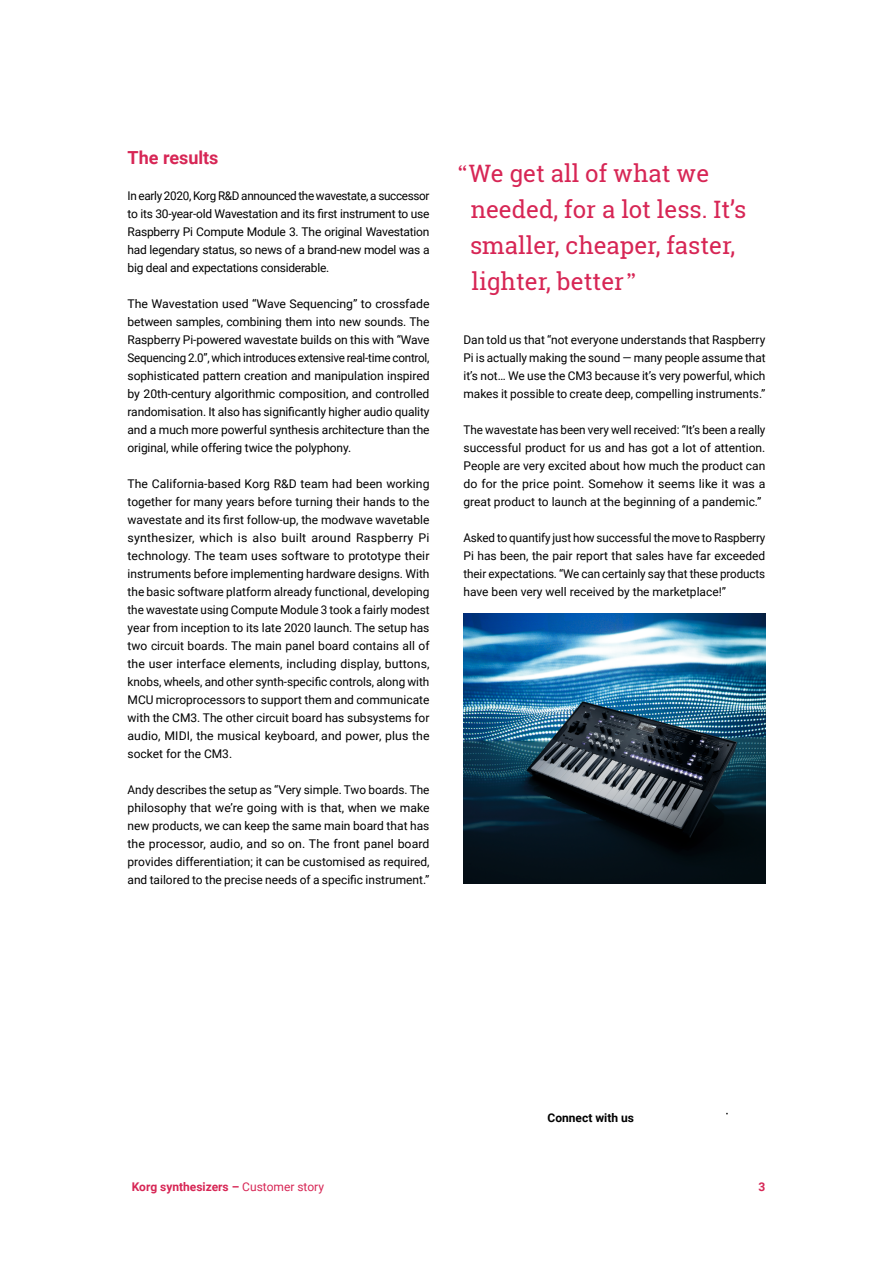
<style>
.page{position:relative;width:893px;height:1263px;background:#fff}
.page>*{position:absolute;margin:0;border:0;box-sizing:border-box;transform-origin:0 0}
.t1{font:24px/36px "Roboto Slab";color:#d72655}
.t2{font:700 18px "Roboto";color:#d72655}
.t3{font:12px/18px "Roboto";color:#000;text-align:justify}
.t4{font:700 12px "Roboto";color:#d72655}
.t5{font:700 12px "Roboto";color:#000}
.s1{font-family:"Andale Mono"}
.s2{font-weight:400}
</style>
<div class="page">
<img style="left:463px;top:613px;width:302px;height:271px">
<h2 class="t2" style="left:128px;top:145px;width:92px">The results</h2>
<p class="t3" style="left:128px;top:186px;width:303px">In early 2020, Korg R&amp;D announced the wavestate, a successor to its 30-year-old Wavestation and its first instrument to use Raspberry Pi Compute Module 3. The original Wavestation had legendary status, so news of a brand-new model was a big deal and expectations considerable.</p>
<p class="t3" style="left:128px;top:294px;width:303px">The Wavestation used “Wave Sequencing” to crossfade between samples, combining them into new sounds. The Raspberry Pi-powered wavestate builds on this with “Wave Sequencing 2.0”, which introduces extensive real-time control, sophisticated pattern creation and manipulation inspired by 20th-century algorithmic composition, and controlled randomisation. It also has significantly higher audio quality and a much more powerful synthesis architecture than the original, while offering twice the polyphony.</p>
<p class="t3" style="left:128px;top:474px;width:303px">The California-based Korg R&amp;D team had been working together for many years before turning their hands to the wavestate and its first follow-up, the modwave wavetable synthesizer, which is also built around Raspberry Pi technology. The team uses software to prototype their instruments before implementing hardware designs. With the basic software platform already functional, developing the wavestate using Compute Module 3 took a fairly modest year from inception to its late 2020 launch. The setup has two circuit boards. The main panel board contains all of the user interface elements, including display, buttons, knobs, wheels, and other synth-specific controls, along with MCU microprocessors to support them and communicate with the CM3. The other circuit board has subsystems for audio, MIDI, the musical keyboard, and power, plus the socket for the CM3.</p>
<p class="t3" style="left:128px;top:780px;width:303px">Andy describes the setup as “Very simple. Two boards. The philosophy that we’re going with is that, when we make new products, we can keep the same main board that has the processor, audio, and so on. The front panel board provides differentiation; it can be customised as required, and tailored to the precise needs of a specific instrument.”</p>
<h1 class="t1" style="left:470px;top:155px;width:278px;text-indent:-14px"><span class="s1">“</span>We get all of what we needed, for a lot less. It’s smaller, cheaper, faster, lighter, better<span class="s1">”</span></h1>
<p class="t3" style="left:463px;top:330px;width:303px">Dan told us that “not everyone understands that Raspberry Pi is actually making the sound — many people assume that it’s not… We use the CM3 because it’s very powerful, which makes it possible to create deep, compelling instruments.”</p>
<p class="t3" style="left:463px;top:420px;width:303px">The wavestate has been very well received: “It’s been a really successful product for us and has got a lot of attention.<br>People are very excited about how much the product can do for the price point. Somehow it seems like it was a great product to launch at the beginning of a pandemic.”</p>
<p class="t3" style="left:463px;top:528px;width:303px">Asked to quantify just how successful the move to Raspberry Pi has been, the pair report that sales have far exceeded their expectations. “We can certainly say that these products have been very well received by the marketplace!”</p>
<p class="t5" style="left:547px;top:1109px;width:88px">Connect with us</p>
<p class="t4" style="left:132px;top:1178px;width:194px">Korg synthesizers – <span class="s2">Customer story</span></p>
<p class="t4" style="left:758px;top:1178px;width:8px">3</p>
</div>
